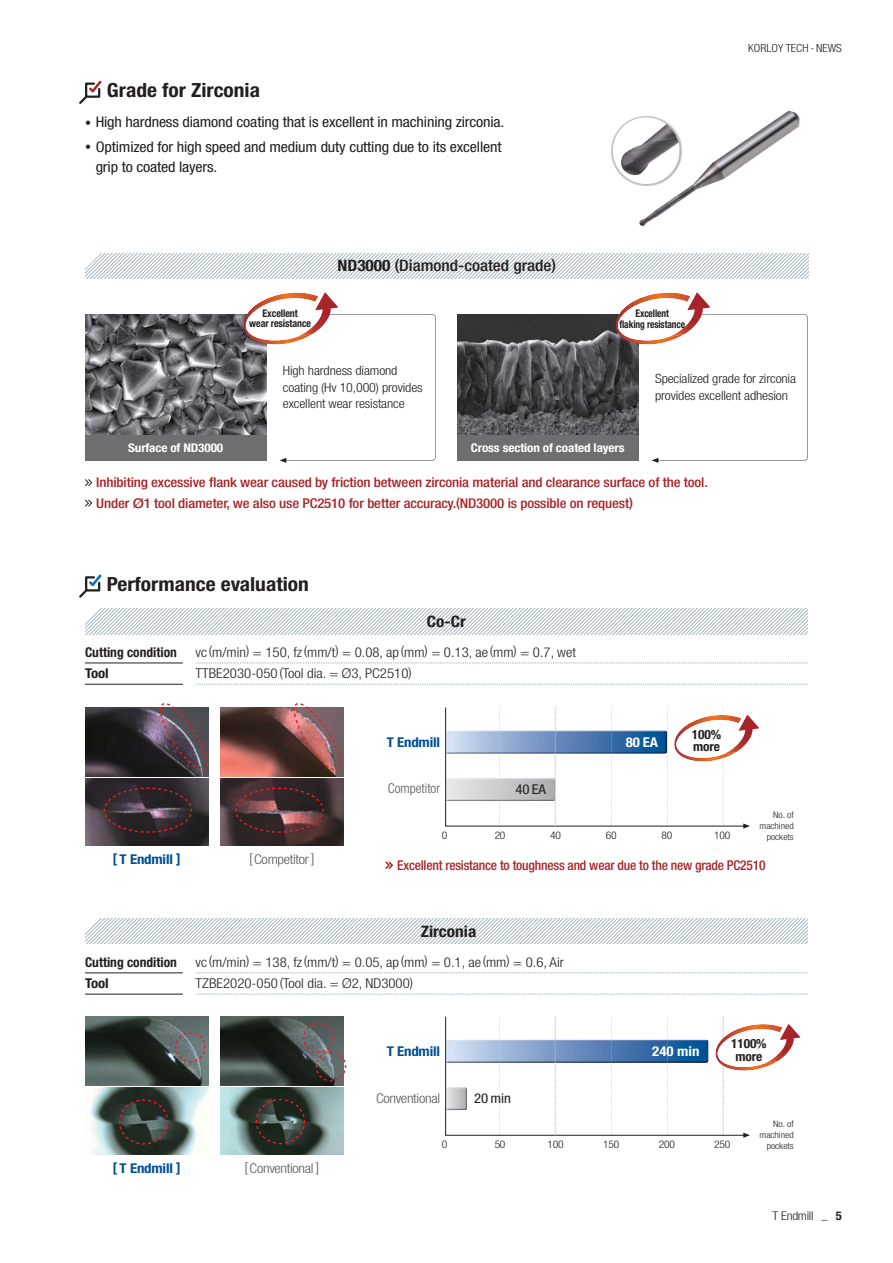
<style>
.page{position:relative;width:893px;height:1263px;background:#fff}
.page>*{position:absolute;margin:0;border:0;box-sizing:border-box;transform-origin:0 0}
.t1{font:700 condensed 19.5px "Helvetica Neue LT Std";color:#231f20;scale:1.1 1}
.t2{font:500 condensed 15.75px "Helvetica Neue LT Std";color:#231f20;scale:1.1 1}
.t3{font:700 condensed 15.75px "Helvetica Neue LT Std";color:#231f20;scale:1.1 1}
.t4{font:condensed 14.7px/24.5px "Helvetica Neue LT Std";letter-spacing:-.01em;color:#231f20;scale:1.1 1}
.t5{font:500 condensed 13.5px/20.7px "Helvetica Neue LT Std";letter-spacing:-.01em;color:#a72428;scale:1.1 1}
.t6{font:300 condensed 13.5px "Helvetica Neue LT Std";color:#231f20;scale:1.1 1}
.t7{font:500 condensed 13.5px "Helvetica Neue LT Std";letter-spacing:-.01em;color:#a72428}
.t8{font:300 condensed 13.5px "Helvetica Neue LT Std";letter-spacing:-.02em;color:#58595b;scale:1.1 1}
.t9{font:700 condensed 13.5px "Helvetica Neue LT Std";letter-spacing:-.01em;color:#004f93;scale:1.1 1}
.t10{font:700 condensed 13.5px "Helvetica Neue LT Std";color:#231f20}
.t11{font:300 condensed 13.5px "Helvetica Neue LT Std";color:#58595b}
.t12{font:700 condensed 13.5px "Helvetica Neue LT Std";color:#fff;scale:1.1 1}
.t13{font:condensed 13.5px "Helvetica Neue LT Std";color:#231f20;scale:1.1 1}
.t14{font:700 condensed 13.5px "Helvetica Neue LT Std";color:#231f20;scale:1.1 1}
.t15{font:300 condensed 12.75px/16.5px "Helvetica Neue LT Std";letter-spacing:-.01em;color:#231f20;scale:1.1 1}
.t16{font:700 condensed 12.75px/12.8px "Helvetica Neue LT Std";letter-spacing:-.01em;color:#231f20;scale:1.05 1}
.t17{font:700 condensed 12px "Helvetica Neue LT Std";letter-spacing:-.01em;color:#fff;scale:1.1 1}
.t18{font:300 condensed 12px "Helvetica Neue LT Std";letter-spacing:-.02em;color:#231f20;scale:1.1 1}
.t19{font:300 condensed 11.25px "Helvetica Neue LT Std";color:#231f20;scale:1.05 1}
.t20{font:300 condensed 10.5px "Helvetica Neue LT Std";letter-spacing:-.02em;color:#231f20;scale:1.1 1}
.t21{font:700 condensed 10.5px/10.5px "Helvetica Neue LT Std";letter-spacing:-.01em;color:#231f20;text-align:center;scale:.9 1}
.t22{font:700 condensed 10.5px/10.5px "Helvetica Neue LT Std";letter-spacing:-.01em;color:#231f20;text-align:center;scale:.95 1}
.t23{font:300 condensed 9px/10.8px "Helvetica Neue LT Std";color:#231f20;text-align:right;scale:1.1 1}
.s1{font-weight:700}
.s2{font-stretch:normal}
</style>
<div class="page">
<svg style="left:79px;top:81px;width:23px;height:23px"></svg>
<svg style="left:85px;top:253px;width:723px;height:26px"></svg>
<img style="left:85px;top:314px;width:156px;height:121px">
<div style="left:85px;top:435px;width:181px;height:26px;background:#6d6e70"></div>
<svg style="left:241px;top:293px;width:195px;height:170px"></svg>
<img style="left:457px;top:314px;width:156px;height:121px">
<div style="left:457px;top:435px;width:181px;height:26px;background:#6d6e70"></div>
<svg style="left:613px;top:293px;width:195px;height:170px"></svg>
<svg style="left:85px;top:479px;width:7px;height:7px"></svg>
<svg style="left:85px;top:499px;width:7px;height:8px"></svg>
<svg style="left:611px;top:116px;width:71px;height:70px"></svg>
<img style="left:749px;top:111px;width:39px;height:27px">
<svg style="left:79px;top:574px;width:23px;height:24px"></svg>
<hr style="left:85px;top:663px;width:98px;height:1px;background:#231f20">
<hr style="left:85px;top:684px;width:98px;height:1px;background:#231f20">
<svg style="left:196px;top:663px;width:612px;height:1px"></svg>
<svg style="left:196px;top:684px;width:612px;height:1px"></svg>
<svg style="left:85px;top:608px;width:723px;height:26px"></svg>
<img style="left:85px;top:707px;width:123px;height:69px">
<img style="left:220px;top:707px;width:124px;height:69px">
<img style="left:85px;top:778px;width:123px;height:68px">
<img style="left:220px;top:778px;width:124px;height:68px">
<svg style="left:445px;top:707px;width:314px;height:122px"></svg>
<svg style="left:385px;top:861px;width:8px;height:8px"></svg>
<svg style="left:103px;top:787px;width:90px;height:46px;background:#3d2f36"></svg>
<svg style="left:234px;top:787px;width:90px;height:46px;background:#543537"></svg>
<svg style="left:293px;top:703px;width:49px;height:69px;background:#8d6262"></svg>
<svg style="left:160px;top:703px;width:48px;height:69px;background:#5f535c"></svg>
<hr style="left:85px;top:972px;width:98px;height:1px;background:#231f20">
<hr style="left:85px;top:994px;width:98px;height:1px;background:#231f20">
<svg style="left:196px;top:972px;width:612px;height:1px"></svg>
<svg style="left:196px;top:994px;width:612px;height:1px"></svg>
<svg style="left:85px;top:918px;width:723px;height:26px"></svg>
<svg style="left:445px;top:1016px;width:355px;height:122px"></svg>
<img style="left:220px;top:1016px;width:123px;height:69px">
<img style="left:220px;top:1087px;width:123px;height:68px">
<svg style="left:255px;top:1098px;width:51px;height:47px;background:#363a34"></svg>
<svg style="left:302px;top:1022px;width:45px;height:60px;background:#656766"></svg>
<img style="left:85px;top:1016px;width:123px;height:69px">
<img style="left:87px;top:1087px;width:121px;height:68px">
<svg style="left:118px;top:1099px;width:51px;height:46px;background:#393c36"></svg>
<svg style="left:174px;top:1031px;width:32px;height:32px"></svg>
<h1 class="t1" style="left:107px;top:83px;width:141px">Grade for Zirconia</h1>
<p class="t4" style="left:96px;top:112px;width:373px">High hardness diamond coating that is excellent in machining zirconia.<br>Optimized for high speed and medium duty cutting due to its excellent</p>
<p class="t4" style="left:96px;top:156px;width:112px">grip to coated layers.</p>
<p class="t22" style="left:249px;top:309px;width:67px">Excellent<br>wear resistance</p>
<p class="t2" style="left:337px;top:260px;width:200px"><span class="s1">ND3000</span> (Diamond-coated grade)</p>
<p class="t15" style="left:283px;top:364px;width:128px">High hardness diamond coating (Hv 10,000) provides excellent wear resistance</p>
<p class="t19" style="left:748px;top:44px;width:91px">KORLOY TECH - NEWS</p>
<p class="t21" style="left:619px;top:310px;width:75px">Excellent<br>flaking resistance</p>
<p class="t15" style="left:655px;top:372px;width:130px">Specialized grade for zirconia provides excellent adhesion</p>
<p class="t17" style="left:128px;top:444px;width:88px">Surface of ND3000</p>
<p class="t17" style="left:471px;top:444px;width:141px">Cross section of coated layers</p>
<p class="t5" style="left:96px;top:474px;width:558px">Inhibiting excessive flank wear caused by friction between zirconia material and clearance surface of the tool.<br>Under <span class="s2">Ø</span>1 tool diameter, we also use PC2510 for better accuracy.(ND3000 is possible on request)</p>
<h1 class="t1" style="left:107px;top:577px;width:185px">Performance evaluation</h1>
<p class="t3" style="left:427px;top:615px;width:37px">Co-Cr</p>
<p class="t10" style="left:85px;top:647px;width:93px">Cutting condition</p>
<p class="t6" style="left:196px;top:647px;width:347px">vc (m/min) = 150, fz(mm/t) = 0.08, ap (mm) = 0.13, ae (mm) = 0.7, wet</p>
<p class="t14" style="left:85px;top:668px;width:23px">Tool</p>
<p class="t6" style="left:196px;top:668px;width:198px">TTBE2030-050 (Tool dia. = <span class="s2">Ø</span>3, PC2510)</p>
<p class="t9" style="left:387px;top:737px;width:50px">T Endmill</p>
<p class="t16" style="left:692px;top:729px;width:29px">100% more</p>
<p class="t12" style="left:626px;top:737px;width:31px">80 EA</p>
<p class="t9" style="left:112px;top:854px;width:64px">[ T Endmill ]</p>
<p class="t8" style="left:249px;top:854px;width:61px">[ Competitor ]</p>
<p class="t11" style="left:388px;top:783px;width:54px">Competitor</p>
<p class="t13" style="left:515px;top:784px;width:29px">40 EA</p>
<p class="t23" style="left:759px;top:811px;width:33px">No. of machined</p>
<p class="t20" style="left:550px;top:831px;width:11px">40</p>
<p class="t23" style="left:767px;top:832px;width:26px">pockets</p>
<p class="t7" style="left:397px;top:860px;width:370px">Excellent resistance to toughness and wear due to the new grade PC2510</p>
<p class="t20" style="left:442px;top:831px;width:7px">0</p>
<p class="t20" style="left:495px;top:831px;width:11px">20</p>
<p class="t20" style="left:606px;top:831px;width:11px">60</p>
<p class="t20" style="left:661px;top:831px;width:11px">80</p>
<p class="t20" style="left:714px;top:831px;width:16px">100</p>
<p class="t3" style="left:421px;top:925px;width:52px">Zirconia</p>
<p class="t10" style="left:85px;top:957px;width:93px">Cutting condition</p>
<p class="t6" style="left:196px;top:957px;width:336px">vc (m/min) = 138, fz(mm/t) = 0.05, ap (mm) = 0.1, ae (mm) = 0.6, Air</p>
<p class="t14" style="left:85px;top:978px;width:23px">Tool</p>
<p class="t6" style="left:196px;top:978px;width:199px">TZBE2020-050 (Tool dia. = <span class="s2">Ø</span>2, ND3000)</p>
<p class="t9" style="left:387px;top:1046px;width:50px">T Endmill</p>
<p class="t16" style="left:731px;top:1038px;width:35px;text-align:center">1100% more</p>
<p class="t12" style="left:652px;top:1046px;width:44px">240 min</p>
<p class="t8" style="left:376px;top:1093px;width:60px">Conventional</p>
<p class="t13" style="left:474px;top:1093px;width:35px">20 min</p>
<p class="t23" style="left:759px;top:1120px;width:33px">No. of machined</p>
<p class="t9" style="left:112px;top:1163px;width:64px">[ T Endmill ]</p>
<p class="t8" style="left:245px;top:1163px;width:69px">[ Conventional ]</p>
<p class="t20" style="left:442px;top:1141px;width:7px">0</p>
<p class="t20" style="left:495px;top:1141px;width:11px">50</p>
<p class="t20" style="left:603px;top:1141px;width:16px">150</p>
<p class="t20" style="left:659px;top:1141px;width:16px">200</p>
<p class="t20" style="left:714px;top:1141px;width:16px">250</p>
<p class="t20" style="left:548px;top:1141px;width:16px">100</p>
<p class="t23" style="left:767px;top:1141px;width:26px">pockets</p>
<p class="t18" style="left:773px;top:1211px;width:65px">T Endmill _ <span class="s1">5</span></p>
</div>
